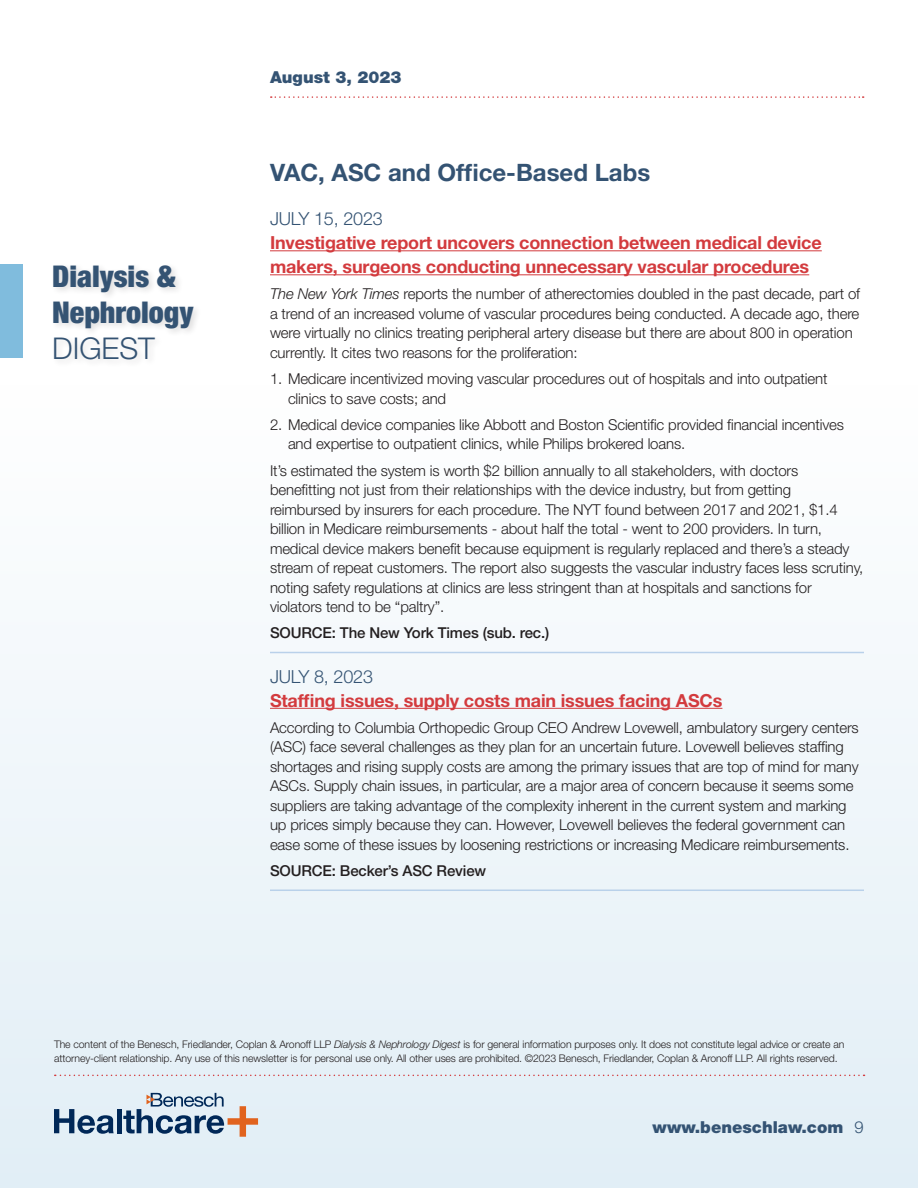
<style>
.page{position:relative;width:918px;height:1188px;background:#fff}
.page>*{position:absolute;margin:0;border:0;box-sizing:border-box;transform-origin:0 0}
.t1{font:900 condensed 30px/36px "Helvetica Neue";color:#345373}
.t2{font:300 30px "Helvetica Neue";color:#345373}
.SectionHeader{font:700 24px "Helvetica Neue";color:#345373}
.Neph_BoldHyperlink_R{font:700 18px/24px "Helvetica Neue";letter-spacing:-.01em;color:#d33b3e}
.Date{font:300 18px "Helvetica Neue";letter-spacing:-.01em;color:#345373}
.t3{font:900 16.5px "Helvetica Neue";color:#345373}
.Neph_Text_10_13{font:300 15px/19.5px "Helvetica Neue";letter-spacing:-.01em;color:#231f20}
.Source_RuleUnder{font:500 15px "Helvetica Neue";letter-spacing:-.01em;color:#231f20}
.t4{font:300 10.5px/13.5px "Helvetica Neue";letter-spacing:-.01em;color:#231f20}
.s1{font-style:italic}
.s2{font-weight:300}
</style>
<div class="page">
<div style="left:0;top:385px;width:918px;height:803px;background:linear-gradient(to bottom,#fefefe,#e1eef6)"></div>
<svg style="left:271px;top:96px;width:593px;height:2px"></svg>
<div style="left:51px;top:263px;width:151px;height:105px;background:#231f20;opacity:.15"></div>
<svg style="left:55px;top:1075px;width:810px;height:1px"></svg>
<div style="left:0;top:264px;width:23px;height:93px;background:#80bcdd"></div>
<svg style="left:54px;top:1109px;width:60px;height:25px"></svg>
<hr style="left:117px;top:1109px;width:4px;height:24px;background:#002858">
<svg style="left:123px;top:1093px;width:135px;height:44px"></svg>
<hr style="left:270px;top:250px;width:552px;height:1px;background:#d33b3e">
<hr style="left:270px;top:274px;width:539px;height:1px;background:#d33b3e">
<hr style="left:270px;top:652px;width:594px;height:1px;background:#b9d1ea">
<hr style="left:270px;top:708px;width:452px;height:1px;background:#d33b3e">
<hr style="left:270px;top:890px;width:594px;height:1px;background:#b9d1ea">
<h1 class="t1" style="left:52px;top:258px;width:143px">Dialysis &amp;<br>Nephrology</h1>
<h1 class="t2" style="left:52px;top:330px;width:104px">DIGEST</h1>
<p class="t3" style="left:270px;top:67px;width:133px">August 3, 2023</p>
<p class="SectionHeader" style="left:270px;top:157px;width:382px">VAC, ASC and Office-Based Labs</p>
<p class="Date" style="left:270px;top:208px;width:114px">JULY 15, 2023</p>
<p class="Neph_BoldHyperlink_R" style="left:270px;top:230px;width:553px">Investigative report uncovers connection between medical device makers, surgeons conducting unnecessary vascular procedures</p>
<p class="Neph_Text_10_13" style="left:270px;top:284px;width:592px"><span class="s1">The New York Times</span> reports the number of atherectomies doubled in the past decade, part of a trend of an increased volume of vascular procedures being conducted. A decade ago, there were virtually no clinics treating peripheral artery disease but there are about 800 in operation currently. It cites two reasons for the proliferation:</p>
<p class="Neph_Text_10_13" style="left:288px;top:369px;width:541px;text-indent:-18px">1. Medicare incentivized moving vascular procedures out of hospitals and into outpatient clinics to save costs; and</p>
<p class="Neph_Text_10_13" style="left:288px;top:414px;width:557px;text-indent:-18px">2. Medical device companies like Abbott and Boston Scientific provided financial incentives and expertise to outpatient clinics, while Philips brokered loans.</p>
<p class="Neph_Text_10_13" style="left:270px;top:460px;width:595px">It’s estimated the system is worth $2 billion annually to all stakeholders, with doctors benefitting not just from their relationships with the device industry, but from getting reimbursed by insurers for each procedure. The NYT found between 2017 and 2021, $1.4 billion in Medicare reimbursements - about half the total - went to 200 providers. In turn, medical device makers benefit because equipment is regularly replaced and there’s a steady stream of repeat customers. The report also suggests the vascular industry faces less scrutiny, noting safety regulations at clinics are less stringent than at hospitals and sanctions for violators tend to be “paltry”.</p>
<p class="Source_RuleUnder" style="left:270px;top:624px;width:281px">SOURCE: The New York Times (sub. rec.)</p>
<p class="Date" style="left:270px;top:665px;width:105px">JULY 8, 2023</p>
<p class="Neph_BoldHyperlink_R" style="left:270px;top:688px;width:454px">Staffing issues, supply costs main issues facing ASCs</p>
<p class="Neph_Text_10_13" style="left:270px;top:717px;width:590px">According to Columbia Orthopedic Group CEO Andrew Lovewell, ambulatory surgery centers (ASC) face several challenges as they plan for an uncertain future. Lovewell believes staffing shortages and rising supply costs are among the primary issues that are top of mind for many ASCs. Supply chain issues, in particular, are a major area of concern because it seems some suppliers are taking advantage of the complexity inherent in the current system and marking up prices simply because they can. However, Lovewell believes the federal government can ease some of these issues by loosening restrictions or increasing Medicare reimbursements.</p>
<p class="Source_RuleUnder" style="left:270px;top:862px;width:218px">SOURCE: Becker’s ASC Review</p>
<p class="t4" style="left:54px;top:1038px;width:792px">The content of the Benesch, Friedlander, Coplan &amp; Aronoff LLP <span class="s1">Dialysis &amp; Nephrology Digest</span> is for general information purposes only. It does not constitute legal advice or create an attorney-client relationship. Any use of this newsletter is for personal use only. All other uses are prohibited. ©2023 Benesch, Friedlander, Coplan &amp; Aronoff LLP. All rights reserved.</p>
<p class="t3" style="left:653px;top:1117px;width:212px">www.beneschlaw.com <span class="s2">9</span></p>
</div>
